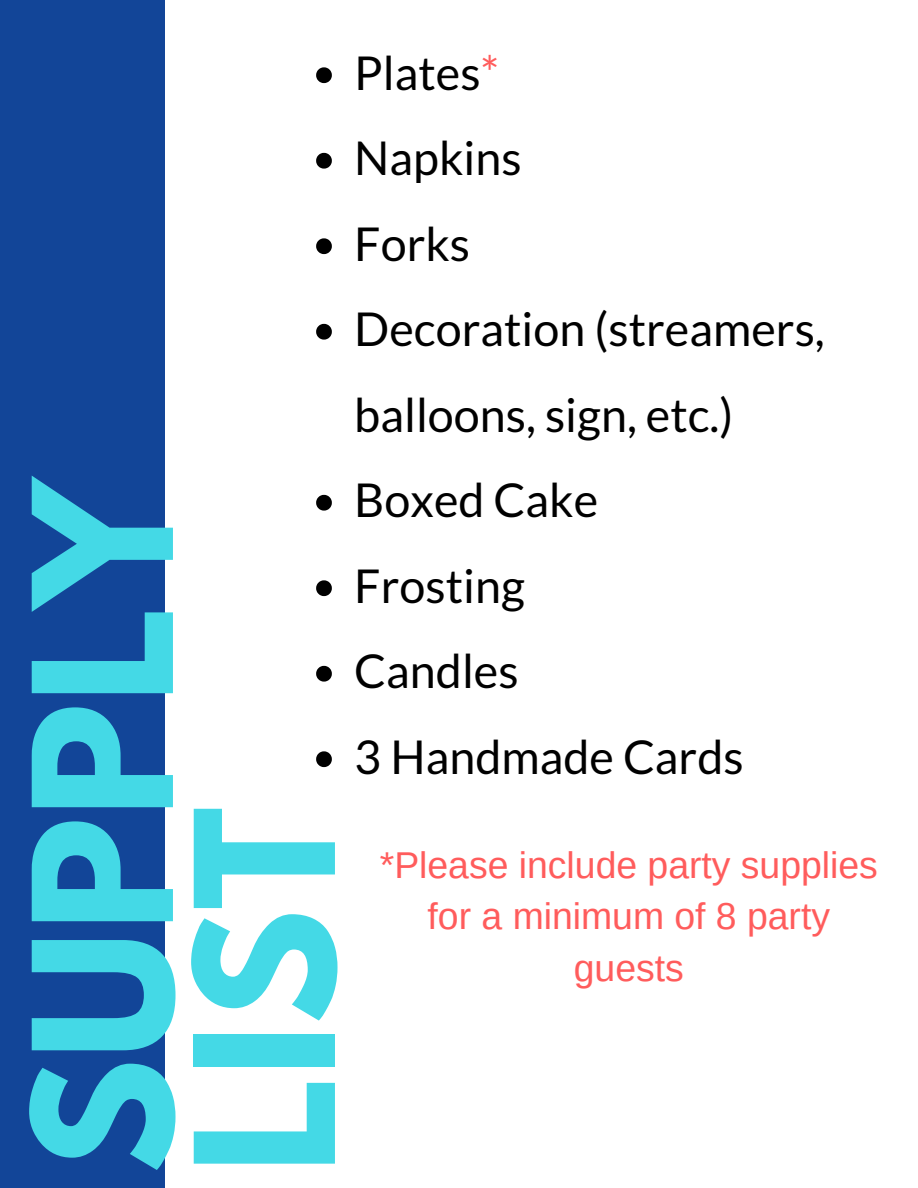
<style>
.page{position:relative;width:918px;height:1188px;background:#124598}
.page>*{position:absolute;margin:0;border:0;box-sizing:border-box;transform-origin:0 0}
.t1{font:700 171.15px/162px "League Spartan";color:#44d9e6}
.t2{font:46.65px/85.5px "Lato";color:#000}
.t3{font:37.35px/51.8px "Arimo";color:#ff5c5c;text-align:center}
.s1{color:#ff5c5c}
</style>
<div class="page">
<div style="left:165px;top:0;width:753px;height:1188px;background:#fff"></div>
<svg style="left:316px;top:67px;width:16px;height:16px"></svg>
<svg style="left:316px;top:153px;width:16px;height:16px"></svg>
<svg style="left:316px;top:238px;width:16px;height:16px"></svg>
<svg style="left:316px;top:324px;width:16px;height:16px"></svg>
<svg style="left:316px;top:495px;width:16px;height:16px"></svg>
<svg style="left:316px;top:580px;width:16px;height:16px"></svg>
<svg style="left:316px;top:666px;width:16px;height:16px"></svg>
<svg style="left:316px;top:751px;width:16px;height:16px"></svg>
<h1 class="t1" style="left:45px;top:1174px;width:705px;rotate:-90deg">SUPPLY<br>LIST</h1>
<p class="t2" style="left:354px;top:29px;width:472px">Plates<span class="s1">*<br></span>Napkins<br>Forks<br>Decoration (streamers, balloons, sign, etc.)<br>Boxed Cake<br>Frosting<br>Candles<br>3 Handmade Cards</p>
<p class="t3" style="left:380px;top:839px;width:500px">*Please include party supplies for a minimum of 8 party guests</p>
</div>
